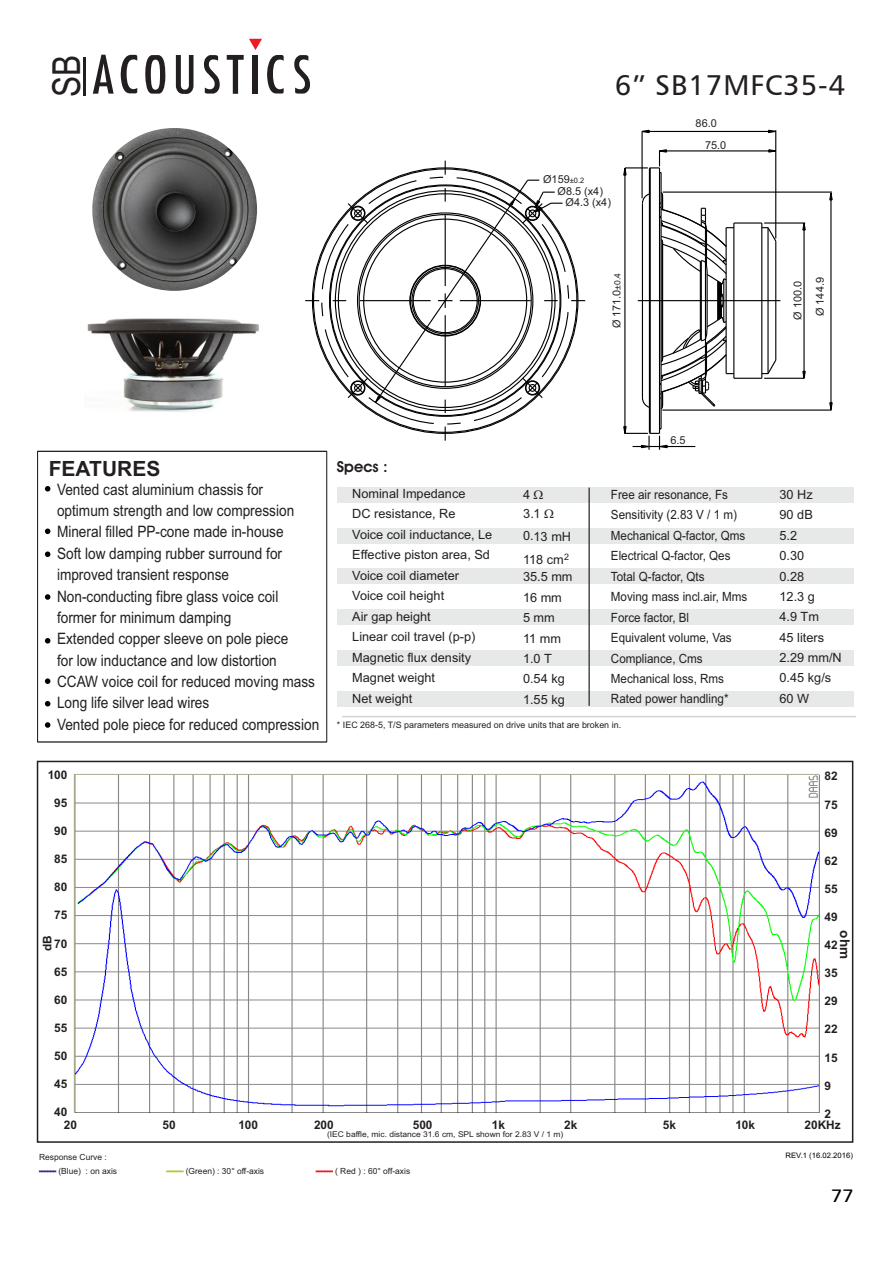
<style>
.page{position:relative;width:893px;height:1263px;background:#fff}
.page>*{position:absolute;margin:0;border:0;box-sizing:border-box;transform-origin:0 0}
.t1{font:38.7px "Arial Narrow";color:#231f20}
.t2{font:28.5px "Humanist 777 BT Roman B";letter-spacing:.035em;color:#231f20}
.t3{font:700 21px "Arial";color:#231f20}
.t4{font:15.75px/21.3px "Arial";color:#231f20;scale:.87 1}
.t5{font:600 15.3px "Avant Garde IT Cby BT";color:#231f20}
.t6{font:700 13.5px "Arial";color:#231f20}
.t7{font:12.75px/20.4px "Arial";color:#231f20}
.t8{font:12.75px/20.4px "Arial";color:#231f20;scale:.91 1}
.t9{font:700 11.85px/12.9px "Arial";color:#231f20}
.t10{font:10.95px/11.7px "Arial";color:#231f20}
.t11{font:8.85px "Arial";color:#231f20}
.t12{font:8.4px/14px "Arial";color:#231f20}
.t13{font:7.95px "Arial";color:#231f20;scale:1.06 1}
.t14{font:7.5px "Arial";color:#000}
.s1{font-size:7.5px}
.s2{font-size:8.55px}
.s3{color:#2e3092}
.s4{color:#a6ce39}
.s5{color:#ed1c24}
</style>
<div class="page">
<div style="left:337px;top:487px;width:517px;height:15px;background:#e7e8e8"></div>
<div style="left:337px;top:528px;width:517px;height:15px;background:#e7e8e8"></div>
<div style="left:337px;top:568px;width:517px;height:16px;background:#e7e8e8"></div>
<div style="left:337px;top:609px;width:517px;height:16px;background:#e7e8e8"></div>
<div style="left:337px;top:650px;width:517px;height:16px;background:#e7e8e8"></div>
<div style="left:337px;top:691px;width:517px;height:15px;background:#e7e8e8"></div>
<hr style="left:342px;top:716px;width:514px;height:1px;background:#d1d3d4">
<hr style="left:588px;top:488px;width:2px;height:218px;background:#231f20">
<div style="left:37px;top:761px;width:816px;height:382px;border:2px solid #231f20"></div>
<img style="left:73px;top:774px;width:747px;height:339px">
<hr style="left:649px;top:169px;width:1px;height:264px;background:#000">
<hr style="left:660px;top:398px;width:2px;height:31px;background:#000">
<hr style="left:660px;top:173px;width:2px;height:30px;background:#000">
<hr style="left:659px;top:168px;width:1px;height:265px;background:#000">
<hr style="left:650px;top:168px;width:1px;height:265px;background:#000">
<svg style="left:829px;top:193px;width:4px;height:8px"></svg>
<svg style="left:829px;top:401px;width:4px;height:10px"></svg>
<hr style="left:830px;top:193px;width:1px;height:217px;background:#000">
<svg style="left:802px;top:370px;width:4px;height:9px"></svg>
<svg style="left:802px;top:222px;width:4px;height:9px"></svg>
<hr style="left:764px;top:378px;width:40px;height:1px;background:#000">
<hr style="left:764px;top:222px;width:41px;height:2px;background:#000">
<hr style="left:663px;top:192px;width:169px;height:1px;background:#000">
<hr style="left:803px;top:223px;width:2px;height:155px;background:#000">
<hr style="left:633px;top:446px;width:62px;height:1px;background:#000">
<svg style="left:642px;top:129px;width:8px;height:5px"></svg>
<svg style="left:767px;top:129px;width:10px;height:5px"></svg>
<hr style="left:624px;top:168px;width:1px;height:266px;background:#000">
<hr style="left:641px;top:131px;width:2px;height:67px;background:#000">
<svg style="left:305px;top:161px;width:280px;height:280px"></svg>
<svg style="left:638px;top:191px;width:142px;height:219px"></svg>
<hr style="left:662px;top:409px;width:169px;height:2px;background:#000">
<svg style="left:623px;top:425px;width:45px;height:25px"></svg>
<hr style="left:775px;top:130px;width:1px;height:108px;background:#000">
<hr style="left:642px;top:131px;width:134px;height:1px;background:#000">
<svg style="left:623px;top:148px;width:45px;height:28px"></svg>
<svg style="left:767px;top:148px;width:10px;height:5px"></svg>
<hr style="left:659px;top:150px;width:117px;height:1px;background:#000">
<svg style="left:176px;top:55px;width:17px;height:39px"></svg>
<svg style="left:121px;top:55px;width:16px;height:39px"></svg>
<svg style="left:227px;top:39px;width:57px;height:55px"></svg>
<svg style="left:204px;top:55px;width:16px;height:39px"></svg>
<hr style="left:83px;top:57px;width:3px;height:39px;background:#231f20">
<svg style="left:93px;top:55px;width:21px;height:39px"></svg>
<svg style="left:145px;top:55px;width:21px;height:39px"></svg>
<svg style="left:294px;top:55px;width:16px;height:39px"></svg>
<div style="left:37px;top:451px;width:290px;height:291px;border:1px solid #231f20"></div>
<svg style="left:45px;top:486px;width:5px;height:5px"></svg>
<svg style="left:45px;top:528px;width:5px;height:6px"></svg>
<svg style="left:45px;top:551px;width:5px;height:6px"></svg>
<svg style="left:45px;top:594px;width:5px;height:6px"></svg>
<svg style="left:45px;top:638px;width:5px;height:5px"></svg>
<svg style="left:45px;top:678px;width:5px;height:6px"></svg>
<svg style="left:45px;top:701px;width:5px;height:5px"></svg>
<svg style="left:45px;top:722px;width:5px;height:6px"></svg>
<img style="left:87px;top:318px;width:172px;height:94px">
<img style="left:92px;top:128px;width:165px;height:163px;border-radius:50%">
<h1 class="t1" style="left:52px;top:97px;width:44px;rotate:-90deg">SB</h1>
<h2 class="t2" style="left:615px;top:74px;width:232px">6” SB17MFC35-4</h2>
<p class="t10" style="left:696px;top:118px;width:23px">86.0</p>
<p class="t10" style="left:558px;top:174px;width:47px;text-indent:-14px">Ø159<span class="s1">±0.2<br></span>Ø8.5 (x4)</p>
<p class="t10" style="left:566px;top:197px;width:47px">Ø4.3 (x4)</p>
<p class="t10" style="left:612px;top:328px;width:57px;rotate:-90deg">Ø 171.0<span class="s2">±0.4</span></p>
<p class="t10" style="left:705px;top:141px;width:23px">75.0</p>
<p class="t10" style="left:787px;top:320px;width:44px;line-height:22.5px;text-align:center;rotate:-90deg">Ø 100.0<br>Ø 144.9</p>
<h3 class="t3" style="left:49px;top:461px;width:113px">FEATURES</h3>
<p class="t4" style="left:57px;top:480px;width:303px">Vented cast aluminium chassis for optimum strength and low compression Mineral filled PP-cone made in-house<br>Soft low damping rubber surround for improved transient response Non-conducting fibre glass voice coil former for minimum damping<br>Extended copper sleeve on pole piece<br>for low inductance and low distortion CCAW voice coil for reduced moving mass Long life silver lead wires<br>Vented pole piece for reduced compression</p>
<p class="t5" style="left:337px;top:460px;width:53px">Specs :</p>
<p class="t10" style="left:670px;top:435px;width:17px">6.5</p>
<p class="t7" style="left:352px;top:484px;width:142px">Nominal Impedance<br>DC resistance, Re<br>Voice coil inductance, Le<br>Effective piston area, Sd<br>Voice coil diameter<br>Voice coil height<br>Air gap height<br>Linear coil travel (p-p)<br>Magnetic flux density<br>Magnet weight<br>Net weight</p>
<p class="t7" style="left:523px;top:487px;width:19px;line-height:18.8px">4<br>3.1</p>
<p class="t8" style="left:611px;top:485px;width:151px">Free air resonance, Fs<br>Sensitivity (2.83 V / 1 m)<br>Mechanical Q-factor, Qms<br>Electrical Q-factor, Qes<br>Total Q-factor, Qts<br>Moving mass incl.air, Mms<br>Force factor, Bl<br>Equivalent volume, Vas<br>Compliance, Cms<br>Mechanical loss, Rms<br>Rated power handling*</p>
<p class="t7" style="left:780px;top:485px;width:64px">30 Hz<br>90 dB<br>5.2<br>0.30<br>0.28<br>12.3 g<br>4.9 Tm<br>45 liters<br>2.29 mm/N<br>0.45 kg/s<br>60 W</p>
<p class="t11" style="left:337px;top:721px;width:286px">* IEC 268-5, T/S parameters measured on drive units that are broken in.</p>
<p class="t7" style="left:523px;top:527px;width:50px">0.13 mH</p>
<p class="t11" style="left:564px;top:554px;width:6px">2</p>
<p class="t7" style="left:523px;top:552px;width:51px;line-height:17.4px">118 cm<br>35.5 mm</p>
<p class="t7" style="left:523px;top:588px;width:43px">16 mm<br>5 mm<br>11 mm<br>1.0 T<br>0.54 kg<br>1.55 kg</p>
<p class="t9" style="left:48px;top:769px;width:21px">100</p>
<p class="t9" style="left:54px;top:797px;width:15px">95</p>
<p class="t9" style="left:54px;top:825px;width:15px">90</p>
<p class="t9" style="left:54px;top:854px;width:15px">85</p>
<p class="t9" style="left:54px;top:882px;width:15px">80</p>
<p class="t9" style="left:54px;top:910px;width:15px">75</p>
<p class="t9" style="left:54px;top:938px;width:15px">70</p>
<p class="t9" style="left:54px;top:966px;width:15px">65</p>
<p class="t9" style="left:54px;top:994px;width:15px">60</p>
<p class="t9" style="left:54px;top:1022px;width:15px">55</p>
<p class="t9" style="left:54px;top:1050px;width:15px">50</p>
<p class="t9" style="left:54px;top:1078px;width:15px">45</p>
<p class="t9" style="left:64px;top:1107px;width:15px;text-indent:-10px">40<br>20</p>
<p class="t9" style="left:42px;top:951px;width:17px;rotate:-90deg">dB</p>
<p class="t9" style="left:824px;top:771px;width:15px">82</p>
<p class="t9" style="left:824px;top:799px;width:15px">75</p>
<p class="t9" style="left:824px;top:827px;width:15px">69</p>
<p class="t9" style="left:824px;top:855px;width:15px">62</p>
<p class="t9" style="left:824px;top:883px;width:15px">55</p>
<p class="t9" style="left:824px;top:911px;width:15px">49</p>
<p class="t9" style="left:824px;top:940px;width:15px">42</p>
<p class="t9" style="left:824px;top:968px;width:15px">35</p>
<p class="t9" style="left:824px;top:996px;width:15px">29</p>
<p class="t9" style="left:824px;top:1024px;width:15px">22</p>
<p class="t9" style="left:824px;top:1052px;width:15px">15</p>
<p class="t9" style="left:824px;top:1080px;width:8px">9</p>
<p class="t9" style="left:824px;top:1108px;width:8px">2</p>
<p class="t6" style="left:850px;top:930px;width:30px;rotate:90deg">ohm</p>
<p class="t9" style="left:163px;top:1119px;width:15px">50</p>
<p class="t9" style="left:238px;top:1119px;width:21px">100</p>
<p class="t9" style="left:314px;top:1119px;width:21px">200</p>
<p class="t9" style="left:413px;top:1119px;width:21px">500</p>
<p class="t9" style="left:492px;top:1119px;width:15px">1k</p>
<p class="t9" style="left:564px;top:1119px;width:15px">2k</p>
<p class="t9" style="left:663px;top:1119px;width:15px">5k</p>
<p class="t9" style="left:735px;top:1119px;width:21px">10k</p>
<p class="t9" style="left:804px;top:1119px;width:38px">20KHz</p>
<p class="t13" style="left:327px;top:1131px;width:225px">(IEC baffle, mic. distance 31.6 cm, SPL shown for 2.83 V / 1 m)</p>
<p class="t12" style="left:39px;top:1150px;width:79px">Response Curve : <span class="s3">------</span> (Blue) : on axis</p>
<p class="t12" style="left:166px;top:1164px;width:99px"><span class="s4">------</span> (Green) : 30° off-axis</p>
<p class="t12" style="left:316px;top:1164px;width:96px"><span class="s5">------</span> ( Red ) : 60° off-axis</p>
<p class="t14" style="left:785px;top:1152px;width:69px">REV.1 (16.02.2016)</p>
</div>
